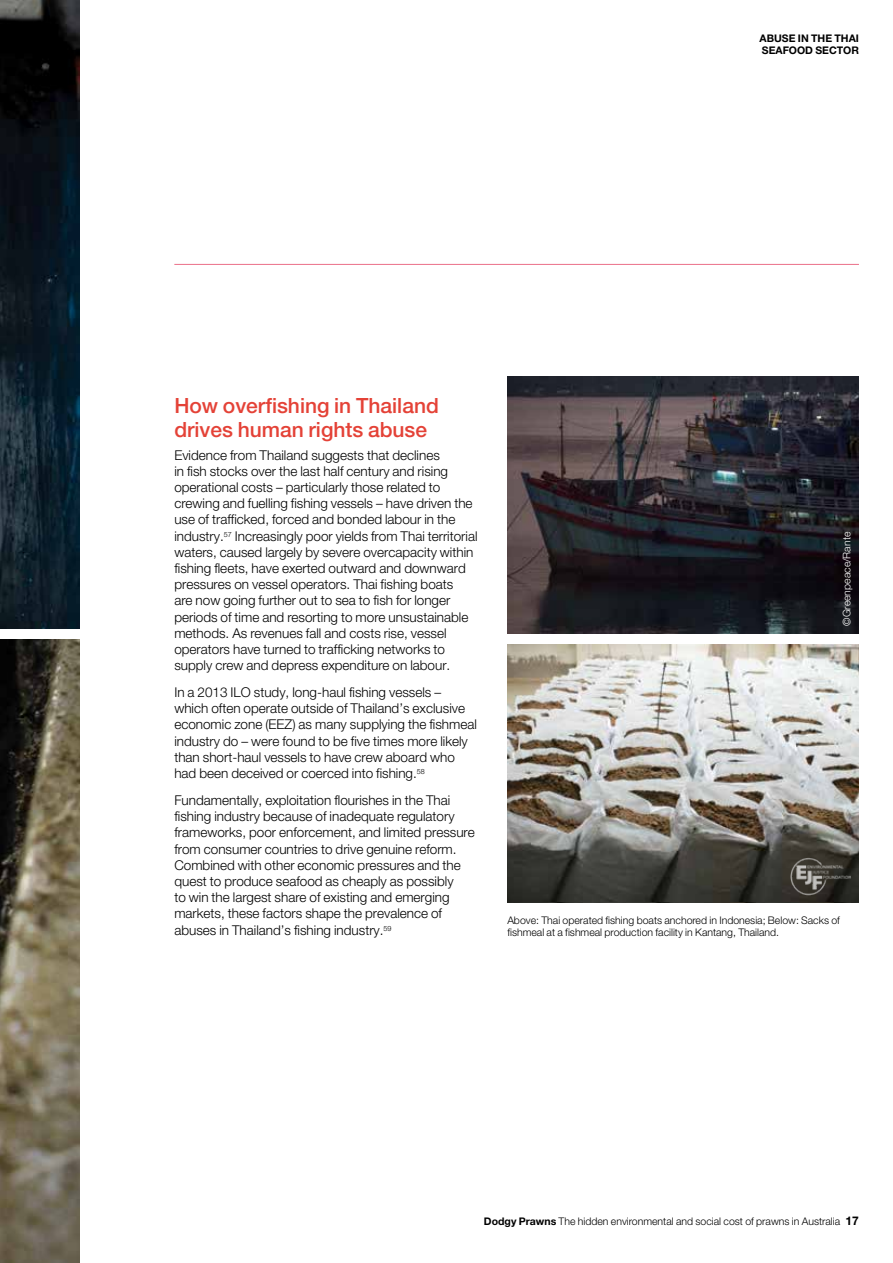
<style>
.page{position:relative;width:893px;height:1263px;background:#fff}
.page>*{position:absolute;margin:0;border:0;box-sizing:border-box;transform-origin:0 0}
.t1{font:500 21px/24px "Helvetica Neue LT Std";color:#e44237}
.t2{font:300 13.5px/16.2px "Helvetica Neue LT Std";color:#000}
.t3{font:300 10.5px/12px "Helvetica Neue LT Std";color:#000}
.t4{font:700 10.5px/12.6px "Helvetica Neue LT Std";color:#000}
.t5{font:300 10.5px "Helvetica Neue LT Std";color:#fff}
.s1{font-weight:700}
.s2{font-weight:700;font-size:12px}
</style>
<div class="page">
<img style="left:0;top:639px;width:80px;height:624px">
<img style="left:0;top:0;width:80px;height:628px">
<hr style="left:174px;top:264px;width:685px;height:1px;background:#eb7089">
<img style="left:507px;top:645px;width:352px;height:256px">
<img style="left:507px;top:377px;width:352px;height:257px">
<img style="left:790px;top:857px;width:61px;height:38px">
<p class="t4" style="left:760px;top:31px;width:101px">ABUSE IN THE THAI<br>SEAFOOD SECTOR</p>
<h1 class="t1" style="left:174px;top:393px;width:266px">How overfishing in Thailand drives human rights abuse</h1>
<p class="t2" style="left:174px;top:446px;width:305px">Evidence from Thailand suggests that declines<br>in fish stocks over the last half century and rising operational costs – particularly those related to crewing and fuelling fishing vessels – have driven the use of trafficked, forced and bonded labour in the industry.<sup>57</sup> Increasingly poor yields from Thai territorial waters, caused largely by severe overcapacity within fishing fleets, have exerted outward and downward pressures on vessel operators. Thai fishing boats<br>are now going further out to sea to fish for longer periods of time and resorting to more unsustainable methods. As revenues fall and costs rise, vessel operators have turned to trafficking networks to supply crew and depress expenditure on labour.</p>
<p class="t2" style="left:174px;top:684px;width:304px">In a 2013 ILO study, long-haul fishing vessels – which often operate outside of Thailand’s exclusive economic zone (EEZ) as many supplying the fishmeal industry do – were found to be five times more likely than short-haul vessels to have crew aboard who had been deceived or coerced into fishing.<sup>58</sup></p>
<p class="t2" style="left:174px;top:792px;width:302px">Fundamentally, exploitation flourishes in the Thai fishing industry because of inadequate regulatory frameworks, poor enforcement, and limited pressure from consumer countries to drive genuine reform.<br>Combined with other economic pressures and the quest to produce seafood as cheaply as possibly<br>to win the largest share of existing and emerging markets, these factors shape the prevalence of abuses in Thailand’s fishing industry.<sup>59</sup></p>
<p class="t5" style="left:840px;top:626px;width:95px;rotate:-90deg">©Greenpeace/Rante</p>
<p class="t3" style="left:507px;top:914px;width:334px">Above: Thai operated fishing boats anchored in Indonesia; Below: Sacks of fishmeal at a fishmeal production facility in Kantang, Thailand.</p>
<p class="t3" style="left:484px;top:1215px;width:376px"><span class="s1">Dodgy Prawns</span> The hidden environmental and social cost of prawns in Australia <span class="s2">17</span></p>
</div>
